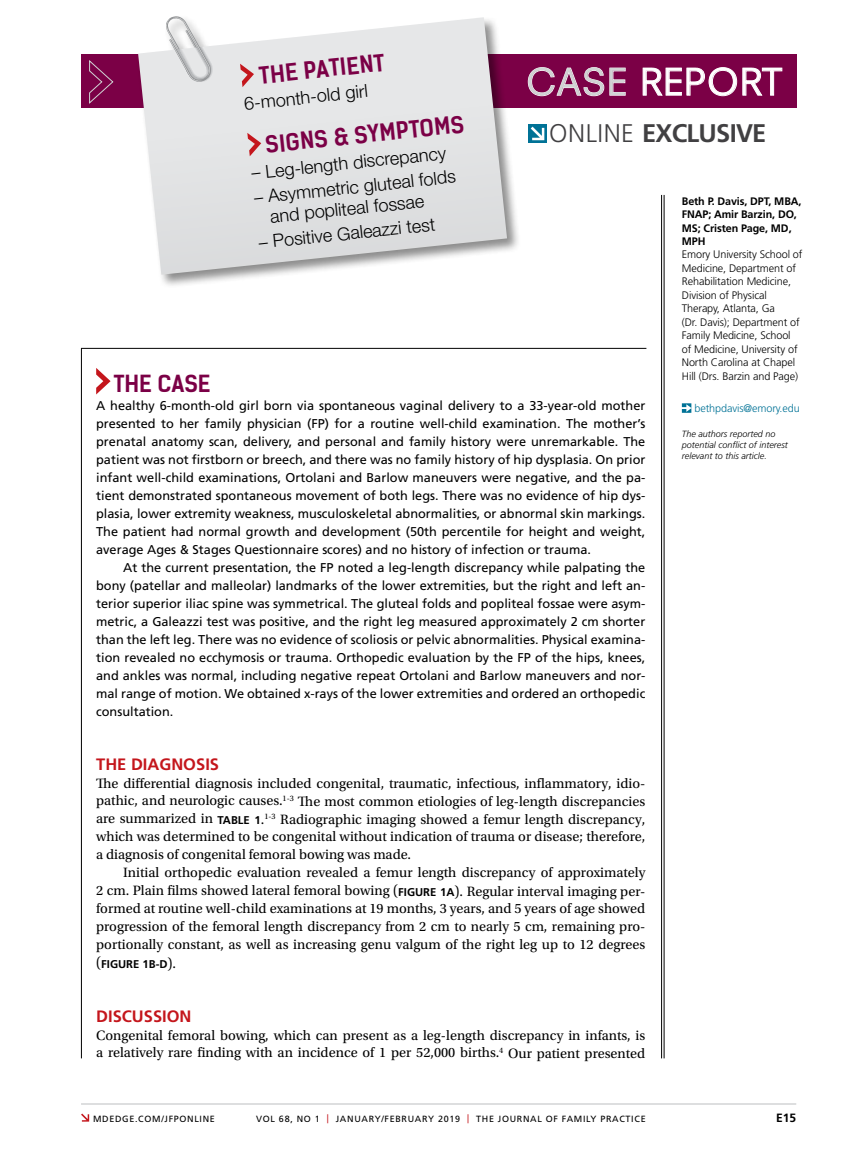
<style>
.page{position:relative;width:851px;height:1161px;background:#fff}
.page>*{position:absolute;margin:0;border:0;box-sizing:border-box;transform-origin:0 0}
.t1{font:36px "Neuzeit SLT Std";letter-spacing:.025em;color:#fff}
.t2{font:700 25.5px "Frutiger LT Std";letter-spacing:-.03em;color:#414042}
.t3{font:22.5px "Kelson Sans Bold BG";color:#7b0046}
.t4{font:300 18px/21px "Helvetica Neue LT Std";color:#000}
.t5{font:700 16.5px "Frutiger LT Std";color:#c4161c}
.t6{font:14.25px/18px "Utopia Std";color:#000;text-align:justify}
.t7{font:12.75px/18px "Frutiger LT Std";color:#000;text-align:justify}
.t8{font:700 12px "Frutiger LT Std";color:#000}
.t9{font:700 11.25px "Frutiger LT Std";color:#000}
.t10{font:300 10.8px/13.5px "Frutiger LT Std";letter-spacing:-.01em;color:#000}
.t11{font:700 10.8px/13.5px "Frutiger LT Std";letter-spacing:-.01em;color:#000}
.t12{font:300 10.8px "Frutiger LT Std";letter-spacing:-.01em;color:#007296}
.t13{font:9px "Frutiger LT Std";letter-spacing:.075em;color:#000}
.t14{font:italic 300 9px/11.2px "Frutiger LT Std";color:#000}
.s1{color:#d1d3d4}
.s2{font-weight:300}
.s3{font-family:"Frutiger LT Std";font-weight:700;font-size:11.25px}
.s4{font-family:"Utopia Std";font-weight:400;font-size:14.25px}
.s5{color:#c4161c}
</style>
<div class="page">
<svg style="left:81px;top:1114px;width:8px;height:8px"></svg>
<hr style="left:81px;top:1104px;width:715px;height:1px;background:#bcbec0">
<div style="left:81px;top:54px;width:715px;height:54px;background:#7b0046"></div>
<svg style="left:89px;top:60px;width:25px;height:44px"></svg>
<svg style="left:527px;top:67px;width:99px;height:29px"></svg>
<svg style="left:642px;top:67px;width:140px;height:29px"></svg>
<hr style="left:663px;top:195px;width:1px;height:863px;background:#000">
<hr style="left:661px;top:195px;width:1px;height:863px;background:#000">
<svg style="left:681px;top:403px;width:10px;height:10px"></svg>
<svg style="left:96px;top:368px;width:15px;height:26px"></svg>
<hr style="left:81px;top:348px;width:1px;height:710px;background:#000">
<hr style="left:81px;top:348px;width:565px;height:1px;background:#000">
<div style="left:136px;top:15px;width:385px;height:274px;background:#000;opacity:.45"></div>
<svg style="left:138px;top:17px;width:369px;height:258px;background:#e1e1e2"></svg>
<svg style="left:165px;top:16px;width:54px;height:70px"></svg>
<svg style="left:240px;top:64px;width:14px;height:23px"></svg>
<svg style="left:247px;top:133px;width:14px;height:23px"></svg>
<svg style="left:528px;top:124px;width:19px;height:19px"></svg>
<svg style="left:530px;top:127px;width:14px;height:13px"></svg>
<h3 class="t3" style="left:258px;top:62px;width:127px;rotate:-6deg">THE PATIENT</h3>
<h3 class="t4" style="left:243px;top:93px;width:126px;rotate:-6deg">6-month-old girl</h3>
<h3 class="t3" style="left:264px;top:131px;width:201px;rotate:-6deg">SIGNS &amp; SYMPTOMS</h3>
<h3 class="t4" style="left:250px;top:162px;width:197px;rotate:-6deg">– Leg-length discrepancy</h3>
<h1 class="t1" style="left:526px;top:60px;width:257px"><span class="s1">CASE</span> REPORT</h1>
<h2 class="t2" style="left:549px;top:118px;width:219px"><span class="s2">ONLINE</span> EXCLUSIVE</h2>
<h3 class="t4" style="left:267px;top:185px;width:190px;text-indent:-14px;rotate:-6deg">– Asymmetric gluteal folds and popliteal fossae</h3>
<p class="t11" style="left:681px;top:194px;width:121px">Beth P. Davis, DPT, MBA,<br>FNAP; Amir Barzin, DO,<br>MS; Cristen Page, MD,<br>MPH</p>
<p class="t10" style="left:681px;top:248px;width:122px">Emory University School of<br>Medicine, Department of<br>Rehabilitation Medicine,<br>Division of Physical<br>Therapy, Atlanta, Ga<br>(Dr. Davis); Department of<br>Family Medicine, School of Medicine, University of<br>North Carolina at Chapel<br>Hill (Drs. Barzin and Page)</p>
<p class="t12" style="left:694px;top:402px;width:107px">bethpdavis@emory.edu</p>
<p class="t14" style="left:681px;top:428px;width:108px">The authors reported no potential conflict of interest relevant to this article.</p>
<h3 class="t4" style="left:258px;top:232px;width:179px;rotate:-6deg">– Positive Galeazzi test</h3>
<h3 class="t3" style="left:114px;top:369px;width:98px">THE CASE</h3>
<p class="t7" style="left:96px;top:396px;width:550px">A healthy 6-month-old girl born via spontaneous vaginal delivery to a 33-year-old mother presented to her family physician (FP) for a routine well-child examination. The mother’s prenatal anatomy scan, delivery, and personal and family history were unremarkable. The patient was not firstborn or breech, and there was no family history of hip dysplasia. On prior infant well-child examinations, Ortolani and Barlow maneuvers were negative, and the pa&shy;tient demonstrated spontaneous movement of both legs. There was no evidence of hip dys&shy;plasia, lower extremity weakness, musculoskeletal abnormalities, or abnormal skin markings.<br>The patient had normal growth and development (50th percentile for height and weight, average Ages &amp; Stages Questionnaire scores) and no history of infection or trauma.</p>
<p class="t7" style="left:96px;top:558px;width:550px;text-indent:27px">At the current presentation, the FP noted a leg-length discrepancy while palpating the bony (patellar and malleolar) landmarks of the lower extremities, but the right and left an&shy;terior superior iliac spine was symmetrical. The gluteal folds and popliteal fossae were asym&shy;metric, a Galeazzi test was positive, and the right leg measured approximately 2 cm shorter than the left leg. There was no evidence of scoliosis or pelvic abnormalities. Physical examina&shy;tion revealed no ecchymosis or trauma. Orthopedic evaluation by the FP of the hips, knees, and ankles was normal, including negative repeat Ortolani and Barlow maneuvers and nor&shy;mal range of motion. We obtained x-rays of the lower extremities and ordered an orthopedic consultation.</p>
<p class="t5" style="left:96px;top:754px;width:124px">THE DIAGNOSIS</p>
<p class="t6" style="left:96px;top:774px;width:550px">The differential diagnosis included congenital, traumatic, infectious, inflammatory, idio&shy;pathic, and neurologic causes.<sup>1-3</sup> The most common etiologies of leg-length discrepancies are summarized in <span class="s3">TABLE 1</span>.<sup>1-3</sup> Radiographic imaging showed a femur length discrepancy, which was determined to be congenital without indication of trauma or disease; therefore, a diagnosis of congenital femoral bowing was made.</p>
<p class="t6" style="left:96px;top:864px;width:550px;text-indent:27px">Initial orthopedic evaluation revealed a femur length discrepancy of approximately 2 cm. Plain films showed lateral femoral bowing (<span class="s3">FIGURE 1A</span>). Regular interval imaging per&shy;formed at routine well-child examinations at 19 months, 3 years, and 5 years of age showed progression of the femoral length discrepancy from 2 cm to nearly 5 cm, remaining pro&shy;portionally constant, as well as increasing genu valgum of the right leg up to 12 degrees</p>
<p class="t9" style="left:96px;top:957px;width:81px"><span class="s4">(</span>FIGURE 1B-D<span class="s4">).</span></p>
<p class="t5" style="left:96px;top:1006px;width:97px">DISCUSSION</p>
<p class="t6" style="left:96px;top:1026px;width:550px">Congenital femoral bowing, which can present as a leg-length discrepancy in infants, is a relatively rare finding with an incidence of 1 per 52,000 births.<sup>4</sup> Our patient presented</p>
<p class="t13" style="left:93px;top:1113px;width:123px">MDEDGE.COM/JFPONLINE</p>
<p class="t13" style="left:256px;top:1113px;width:391px">VOL 68, NO 1 <span class="s5">|</span> JANUARY/FEBRUARY 2019 <span class="s5">|</span> THE JOURNAL OF FAMILY PRACTICE</p>
<p class="t8" style="left:776px;top:1111px;width:22px">E15</p>
</div>
